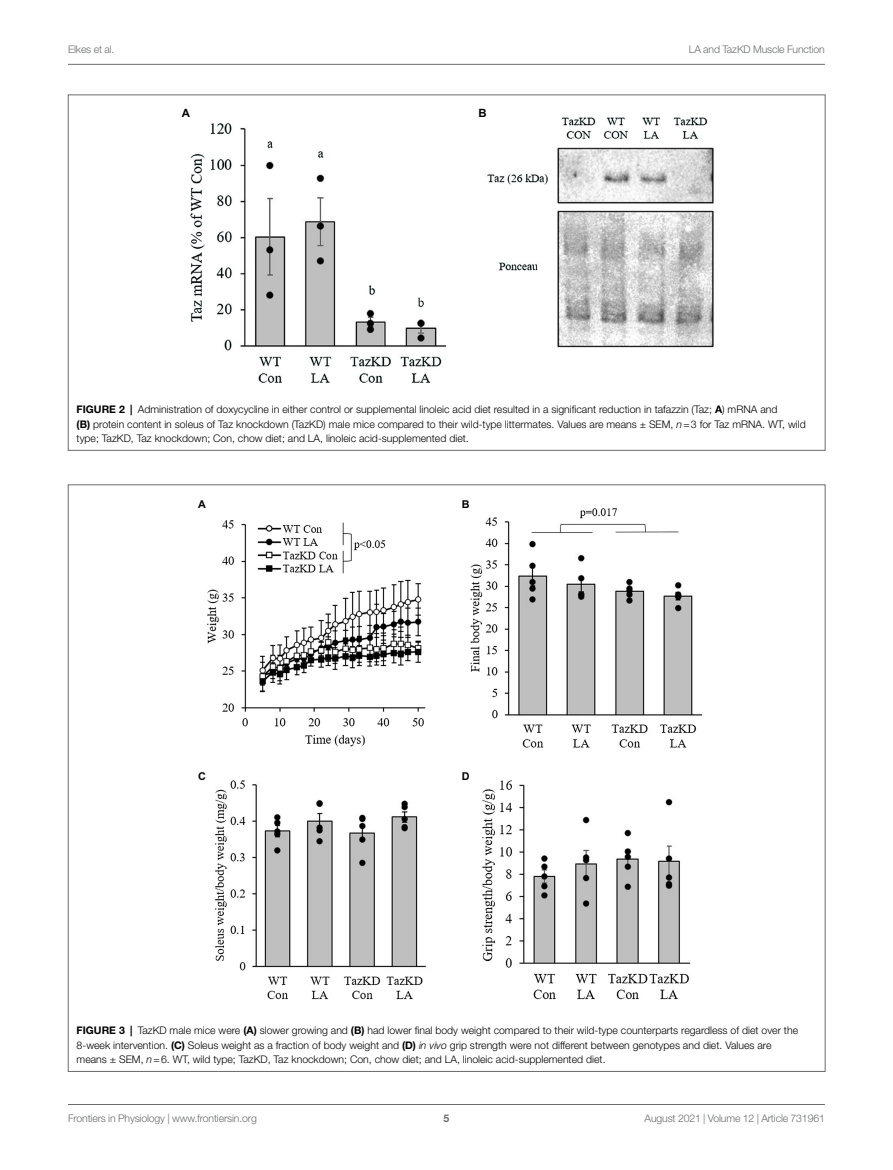
<style>
.page{position:relative;width:893px;height:1170px;background:#fff}
.page>*{position:absolute;margin:0;border:0;box-sizing:border-box;transform-origin:0 0}
.t1{font:700 11.4px "Arial";color:#000}
.t2{font:700 10.8px "Arial";color:#000}
.FIG_LEG{font:300 10.5px/14.2px "Helvetica Neue LT Std";color:#000}
.t3{font:300 10.5px "Helvetica Neue LT Std";letter-spacing:-.015em;color:#6a6c6c}
.t4{font:700 10.5px "Helvetica Neue LT Std";color:#6a6c6c}
.s1{font-weight:700}
.s2{font-style:italic}
</style>
<div class="page">
<hr style="left:68px;top:64px;width:757px;height:1px;background:#6a6c6c">
<hr style="left:68px;top:1104px;width:757px;height:1px;background:#6a6c6c">
<img style="left:190px;top:117px;width:524px;height:266px">
<img style="left:207px;top:508px;width:496px;height:492px">
<p class="t3" style="left:68px;top:42px;width:48px">Elkes et al.</p>
<p class="t3" style="left:689px;top:42px;width:138px">LA and TazKD Muscle Function</p>
<p class="t1" style="left:182px;top:105px;width:10px">A</p>
<p class="t1" style="left:478px;top:105px;width:10px">B</p>
<p class="FIG_LEG" style="left:77px;top:402px;width:731px"><span class="s1">FIGURE 2 |</span> Administration of doxycycline in either control or supplemental linoleic acid diet resulted in a significant reduction in tafazzin (Taz; <span class="s1">A</span>) mRNA and<br><span class="s1">(B)</span> protein content in soleus of Taz knockdown (TazKD) male mice compared to their wild-type littermates. Values are means ± SEM, <span class="s2">n</span>=3 for Taz mRNA. WT, wild type; TazKD, Taz knockdown; Con, chow diet; and LA, linoleic acid-supplemented diet.</p>
<p class="t2" style="left:198px;top:496px;width:9px">A</p>
<p class="t2" style="left:462px;top:496px;width:9px">B</p>
<p class="t2" style="left:198px;top:768px;width:9px">C</p>
<p class="t2" style="left:462px;top:768px;width:9px">D</p>
<p class="FIG_LEG" style="left:77px;top:1023px;width:723px"><span class="s1">FIGURE 3 |</span> TazKD male mice were <span class="s1">(A)</span> slower growing and <span class="s1">(B)</span> had lower final body weight compared to their wild-type counterparts regardless of diet over the<br>8-week intervention. <span class="s1">(C)</span> Soleus weight as a fraction of body weight and <span class="s1">(D)</span> <span class="s2">in vivo</span> grip strength were not different between genotypes and diet. Values are means ± SEM, <span class="s2">n</span>=6. WT, wild type; TazKD, Taz knockdown; Con, chow diet; and LA, linoleic acid-supplemented diet.</p>
<p class="t3" style="left:68px;top:1111px;width:190px">Frontiers in Physiology | www.frontiersin.org</p>
<p class="t4" style="left:444px;top:1111px;width:7px">5</p>
<p class="t3" style="left:645px;top:1111px;width:182px">August 2021 | Volume 12 | Article 731961</p>
</div>
